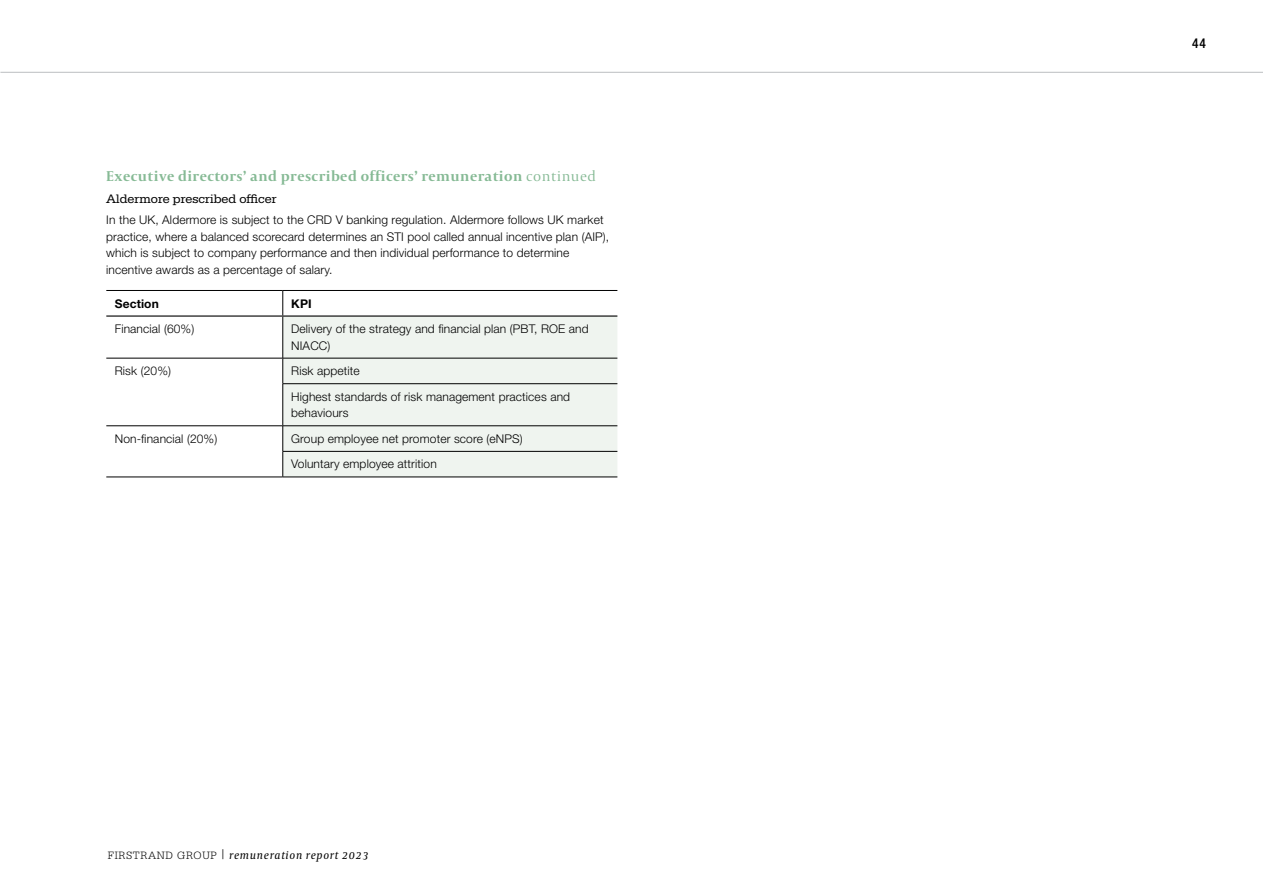
<style>
.page{position:relative;width:1263px;height:893px;background:#fff}
.page>*{position:absolute;margin:0;border:0;box-sizing:border-box;transform-origin:0 0}
.t1{font:700 15px "Capitolium 2";letter-spacing:.03em;color:#86ba95}
.t2{font:500 condensed 13.5px "Helvetica Neue LT Std";color:#000}
.t3{font:12.75px "Serifa";color:#000}
.t4{font:300 12px/16.5px "Helvetica Neue LT Std";letter-spacing:.01em;color:#000}
.t5{font:700 12px "Helvetica Neue LT Std";letter-spacing:.01em;color:#000}
.t6{font:italic 11.25px "Capitolium News 2";letter-spacing:.06em;color:#000}
.s1{font-weight:300}
.s2{font-family:"Serifa Std";font-weight:300;font-style:normal}
.s3{font-family:"Helvetica Neue LT Std";font-weight:300;font-style:normal;font-stretch:condensed;font-size:13.5px}
</style>
<div class="page">
<hr style="left:0;top:72px;width:1263px;height:1px;background:#bcbec0">
<div style="left:284px;top:317px;width:333px;height:160px;background:#eff4ef"></div>
<hr style="left:283px;top:317px;width:1px;height:41px;background:#000">
<hr style="left:283px;top:358px;width:334px;height:1px;background:#000">
<svg style="left:283px;top:358px;width:1px;height:25px"></svg>
<hr style="left:283px;top:383px;width:334px;height:1px;background:#000">
<hr style="left:283px;top:384px;width:1px;height:42px;background:#000">
<hr style="left:283px;top:425px;width:334px;height:1px;background:#000">
<hr style="left:283px;top:451px;width:334px;height:1px;background:#000">
<svg style="left:283px;top:426px;width:1px;height:51px"></svg>
<hr style="left:283px;top:477px;width:334px;height:1px;background:#000">
<hr style="left:106px;top:290px;width:177px;height:1px;background:#000">
<hr style="left:283px;top:290px;width:334px;height:1px;background:#000">
<svg style="left:282px;top:291px;width:1px;height:24px"></svg>
<hr style="left:106px;top:358px;width:177px;height:1px;background:#000">
<hr style="left:106px;top:425px;width:177px;height:1px;background:#000">
<hr style="left:106px;top:477px;width:177px;height:1px;background:#000">
<hr style="left:106px;top:315px;width:177px;height:2px;background:#000">
<hr style="left:283px;top:315px;width:334px;height:2px;background:#000">
<p class="t1" style="left:106px;top:166px;width:491px">Executive directors’ and prescribed officers’ remuneration <span class="s1">continued</span></p>
<p class="t3" style="left:106px;top:192px;width:172px">Aldermore prescribed officer</p>
<p class="t4" style="left:106px;top:211px;width:504px">In the UK, Aldermore is subject to the CRD V banking regulation. Aldermore follows UK market practice, where a balanced scorecard determines an STI pool called annual incentive plan (AIP), which is subject to company performance and then individual performance to determine incentive awards as a percentage of salary.</p>
<p class="t5" style="left:115px;top:296px;width:46px">Section</p>
<p class="t5" style="left:291px;top:296px;width:22px">KPI</p>
<p class="t4" style="left:115px;top:320px;width:81px">Financial (60%)</p>
<p class="t4" style="left:291px;top:320px;width:299px">Delivery of the strategy and financial plan (PBT, ROE and<br>NIACC)</p>
<p class="t4" style="left:115px;top:362px;width:58px">Risk (20%)</p>
<p class="t4" style="left:291px;top:358px;width:280px;line-height:25.5px">Risk appetite<br>Highest standards of risk management practices and</p>
<p class="t4" style="left:291px;top:404px;width:59px">behaviours</p>
<p class="t4" style="left:115px;top:430px;width:104px">Non-financial (20%)</p>
<p class="t4" style="left:291px;top:426px;width:233px;line-height:25.5px">Group employee net promoter score (eNPS)<br>Voluntary employee attrition</p>
<p class="t6" style="left:108px;top:848px;width:262px"><span class="s2">FIRSTRAND GROUP</span> <span class="s3">|</span> remuneration report 2023</p>
<p class="t2" style="left:1192px;top:35px;width:15px">44</p>
</div>
